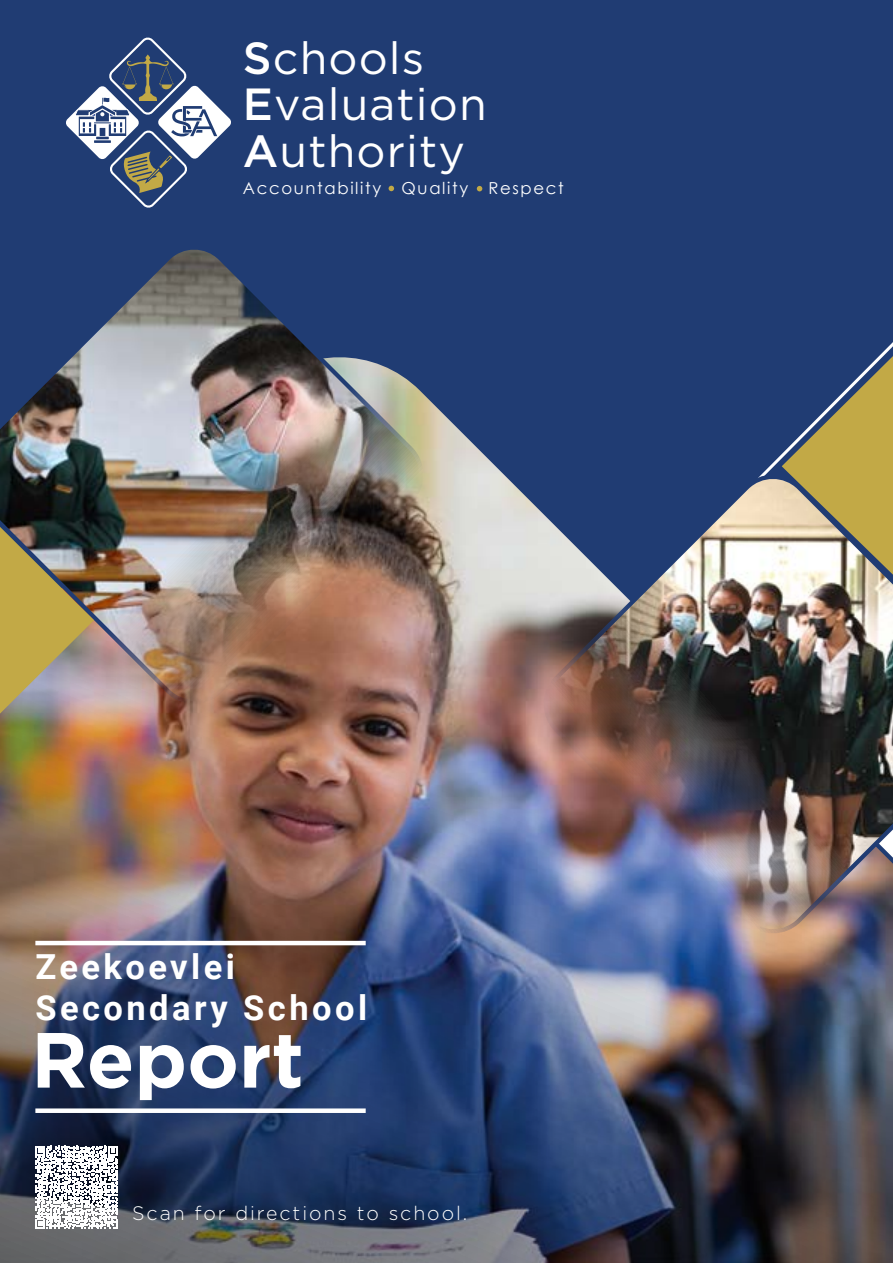
<style>
.page{position:relative;width:893px;height:1263px;background:#fff}
.page>*{position:absolute;margin:0;border:0;box-sizing:border-box;transform-origin:0 0}
.t1{font:700 78px "Gotham";color:#fff}
.t2{font:45px/46.5px "Gotham";letter-spacing:.025em;color:#fff}
.t3{font:700 34.5px/41.4px "Roboto";letter-spacing:.1em;color:#fff}
.t4{font:300 19.5px "Gotham";letter-spacing:.1em;color:#fff}
.t5{font:16.5px "Century Gothic";letter-spacing:.1em;color:#fff}
.s1{font-weight:500}
</style>
<div class="page">
<div style="left:0;top:0;width:893px;height:828px;background:#203c73"></div>
<svg style="left:66px;top:37px;width:165px;height:171px"></svg>
<img style="left:0;top:342px;width:893px;height:921px">
<img style="left:0;top:249px;width:431px;height:456px">
<img style="left:536px;top:467px;width:357px;height:468px">
<hr style="left:35px;top:941px;width:331px;height:4px;background:#fff">
<div style="left:35px;top:1108px;width:331px;height:5px;background:#fff"></div>
<img style="left:0;top:527px;width:94px;height:187px">
<svg style="left:782px;top:356px;width:111px;height:219px"></svg>
<svg style="left:36px;top:1146px;width:82px;height:82px"></svg>
<h2 class="t2" style="left:243px;top:34px;width:245px"><span class="s1">S</span>chools<br><span class="s1">E</span>valuation<br><span class="s1">A</span>uthority</h2>
<p class="t5" style="left:243px;top:176px;width:322px">Accountability Quality Respect</p>
<h3 class="t3" style="left:35px;top:945px;width:333px">Zeekoevlei<br>Secondary School</h3>
<h1 class="t1" style="left:31px;top:1008px;width:274px">Report</h1>
<p class="t4" style="left:132px;top:1201px;width:337px">Scan for directions to school.</p>
</div>
